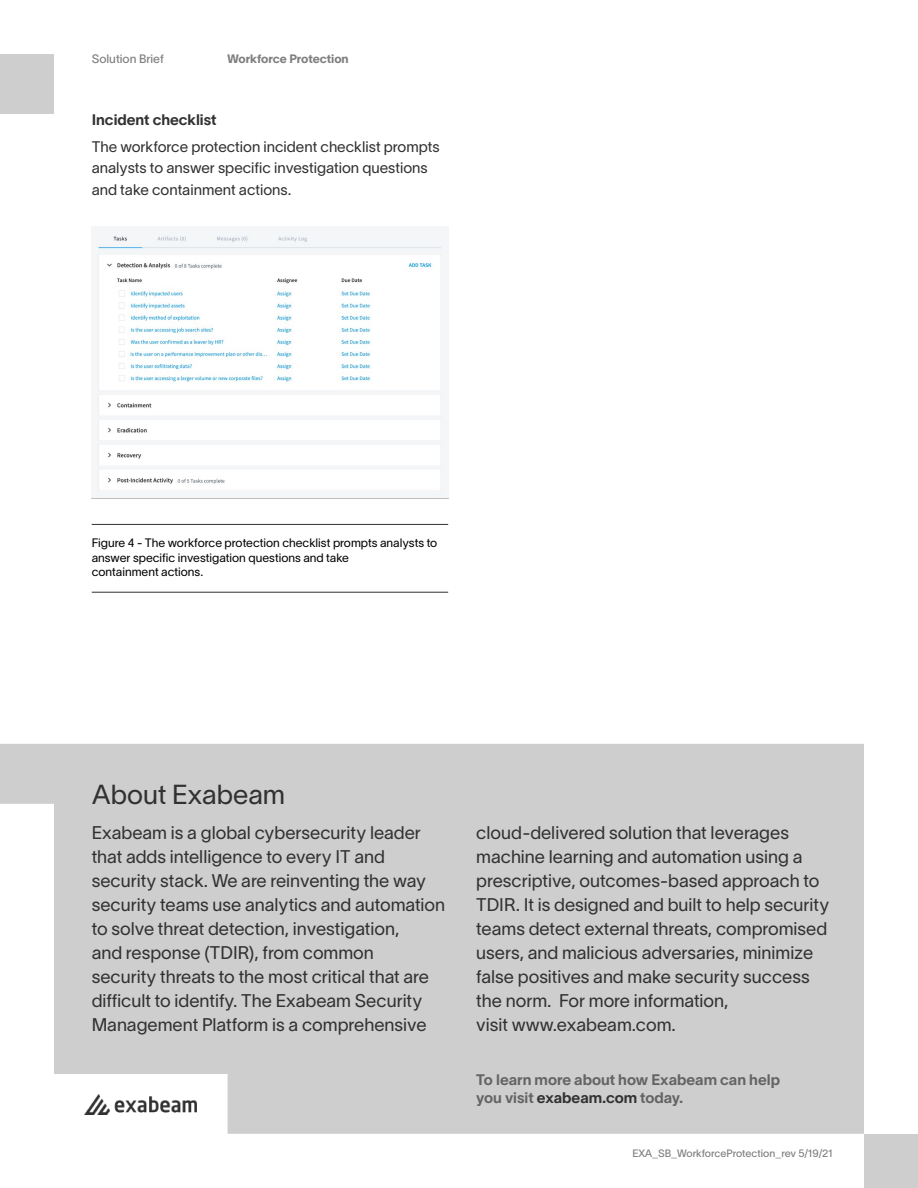
<style>
.page{position:relative;width:918px;height:1188px;background:#fff}
.page>*{position:absolute;margin:0;border:0;box-sizing:border-box;transform-origin:0 0}
.t1{font:27px "Lausanne 300";color:#313131}
.t2{font:18px/24px "Lausanne 300";color:#313131}
.t3{font:15px/21.3px "Lausanne 300";color:#313131}
.t4{font:15px/18px "Lausanne 700";color:#646464}
.t5{font:15px "Lausanne 700";color:#313131}
.t6{font:12px/14.4px "Lausanne 300";color:#000}
.t7{font:12px "Lausanne 800";color:#808080}
.t8{font:12px "Lausanne 400";color:#808080}
.t9{font:10.5px "Lausanne 400";color:#808080}
.s1{color:#313131}
</style>
<div class="page">
<div style="left:864px;top:1134px;width:54px;height:54px;background:#cecece"></div>
<svg style="left:0;top:744px;width:864px;height:390px;background:#d1d1d1"></svg>
<div style="left:0;top:54px;width:54px;height:60px;background:#cecece"></div>
<hr style="left:92px;top:524px;width:356px;height:1px;background:#313131">
<hr style="left:92px;top:592px;width:356px;height:1px;background:#313131">
<img style="left:92px;top:232px;width:356px;height:267px">
<p class="t8" style="left:92px;top:51px;width:74px">Solution Brief</p>
<p class="t7" style="left:228px;top:51px;width:123px">Workforce Protection</p>
<p class="t5" style="left:92px;top:110px;width:126px">Incident checklist</p>
<p class="t3" style="left:92px;top:136px;width:349px">The workforce protection incident checklist prompts analysts to answer specific investigation questions and take containment actions.</p>
<p class="t6" style="left:92px;top:536px;width:347px">Figure 4 - The workforce protection checklist prompts analysts to answer specific investigation questions and take<br>containment actions.</p>
<h1 class="t1" style="left:92px;top:777px;width:195px">About Exabeam</h1>
<p class="t2" style="left:92px;top:820px;width:355px">Exabeam is a global cybersecurity leader that adds intelligence to every IT and security stack. We are reinventing the way security teams use analytics and automation to solve threat detection, investigation,<br>and response (TDIR), from common<br>security threats to the most critical that are difficult to identify. The Exabeam Security Management Platform is a comprehensive</p>
<p class="t2" style="left:476px;top:820px;width:354px">cloud-delivered solution that leverages machine learning and automation using a prescriptive, outcomes-based approach to TDIR. It is designed and built to help security teams detect external threats, compromised users, and malicious adversaries, minimize false positives and make security success the norm. For more information,<br>visit www.exabeam.com.</p>
<p class="t4" style="left:476px;top:1070px;width:305px">To learn more about how Exabeam can help you visit <span class="s1">exabeam.com</span> today.</p>
<p class="t9" style="left:632px;top:1146px;width:202px">EXA_SB_WorkforceProtection_rev 5/19/21</p>
</div>
